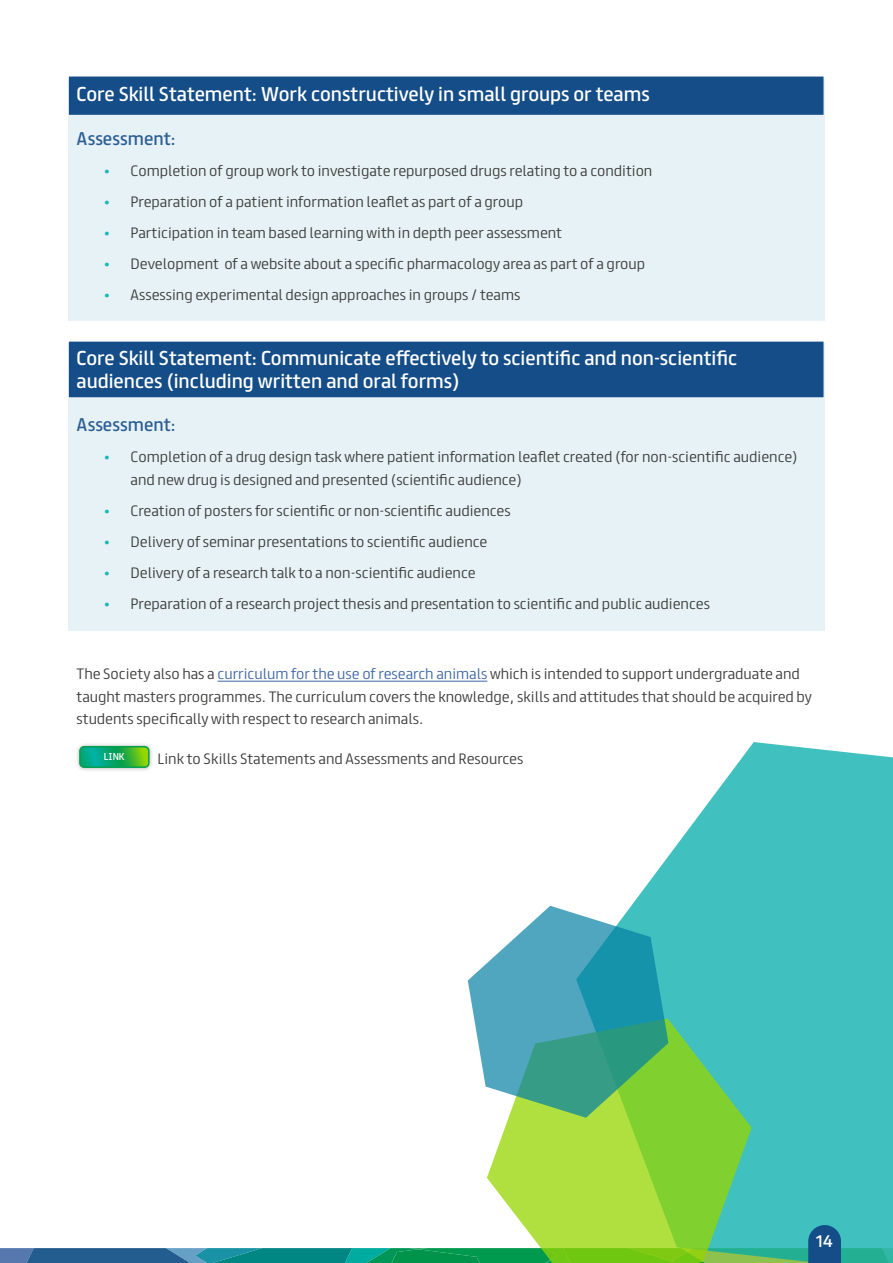
<style>
.page{position:relative;width:893px;height:1263px;background:#fff}
.page>*{position:absolute;margin:0;border:0;box-sizing:border-box;transform-origin:0 0}
.t1{font:18px/22.5px "FS Truman";color:#fff}
.t2{font:16.5px "FS Truman";color:#2c5e93}
.t3{font:15px "FS Truman";color:#fff}
.t4{font:300 13.5px/22.5px "FS Truman";color:#3c3c3b}
.t5{font:9px "FS Truman";color:#fff}
.s1{color:#1abab1}
.s2{color:#3f68a5}
</style>
<div class="page">
<div style="left:68px;top:344px;width:757px;height:287px;background:#e6f2f6"></div>
<div style="left:69px;top:342px;width:754px;height:55px;background:#144d87"></div>
<div style="left:68px;top:79px;width:757px;height:241px;background:#e6f2f6"></div>
<div style="left:69px;top:77px;width:754px;height:38px;background:#144d87"></div>
<hr style="left:218px;top:681px;width:269px;height:1px;background:#3f68a5">
<svg style="left:631px;top:742px;width:262px;height:483px;background:#56c7c6"></svg>
<svg style="left:487px;top:1018px;width:265px;height:207px;background:#8ed657"></svg>
<svg style="left:468px;top:906px;width:200px;height:212px"></svg>
<svg style="left:0;top:1225px;width:893px;height:38px"></svg>
<div style="left:75px;top:742px;width:78px;height:30px;background:#000;opacity:.28"></div>
<svg style="left:82px;top:749px;width:65px;height:16px"></svg>
<div style="left:79px;top:746px;width:71px;height:22px;border:2px solid #059e4f;border-radius:4px"></div>
<h1 class="t1" style="left:77px;top:81px;width:575px">Core Skill Statement: Work constructively in small groups or teams</h1>
<p class="t2" style="left:77px;top:124px;width:101px">Assessment:</p>
<p class="t4" style="left:104px;top:158px;width:550px"><span class="s1">•</span> Completion of group work to investigate repurposed drugs relating to a condition</p>
<p class="t4" style="left:104px;top:189px;width:421px"><span class="s1">•</span> Preparation of a patient information leaflet as part of a group</p>
<p class="t4" style="left:104px;top:220px;width:460px"><span class="s1">•</span> Participation in team based learning with in depth peer assessment</p>
<p class="t4" style="left:104px;top:251px;width:543px"><span class="s1">•</span> Development of a website about a specific pharmacology area as part of a group</p>
<p class="t4" style="left:104px;top:282px;width:418px"><span class="s1">•</span> Assessing experimental design approaches in groups / teams</p>
<h1 class="t1" style="left:77px;top:345px;width:662px">Core Skill Statement: Communicate effectively to scientific and non-scientific audiences (including written and oral forms)</h1>
<p class="t2" style="left:77px;top:410px;width:101px">Assessment:</p>
<p class="t4" style="left:131px;top:445px;width:669px;text-indent:-27px"><span class="s1">•</span> Completion of a drug design task where patient information leaflet created (for non-scientific audience) and new drug is designed and presented (scientific audience)</p>
<p class="t4" style="left:104px;top:498px;width:409px"><span class="s1">•</span> Creation of posters for scientific or non-scientific audiences</p>
<p class="t4" style="left:104px;top:529px;width:385px"><span class="s1">•</span> Delivery of seminar presentations to scientific audience</p>
<p class="t4" style="left:104px;top:560px;width:374px"><span class="s1">•</span> Delivery of a research talk to a non-scientific audience</p>
<p class="t4" style="left:104px;top:591px;width:608px"><span class="s1">•</span> Preparation of a research project thesis and presentation to scientific and public audiences</p>
<p class="t4" style="left:77px;top:662px;width:737px">The Society also has a <span class="s2">curriculum for the use of research animals</span> which is intended to support undergraduate and taught masters programmes. The curriculum covers the knowledge, skills and attitudes that should be acquired by students specifically with respect to research animals.</p>
<p class="t4" style="left:158px;top:746px;width:367px">Link to Skills Statements and Assessments and Resources</p>
<p class="t5" style="left:104px;top:749px;width:22px">LINK</p>
<p class="t3" style="left:816px;top:1228px;width:18px">14</p>
</div>
